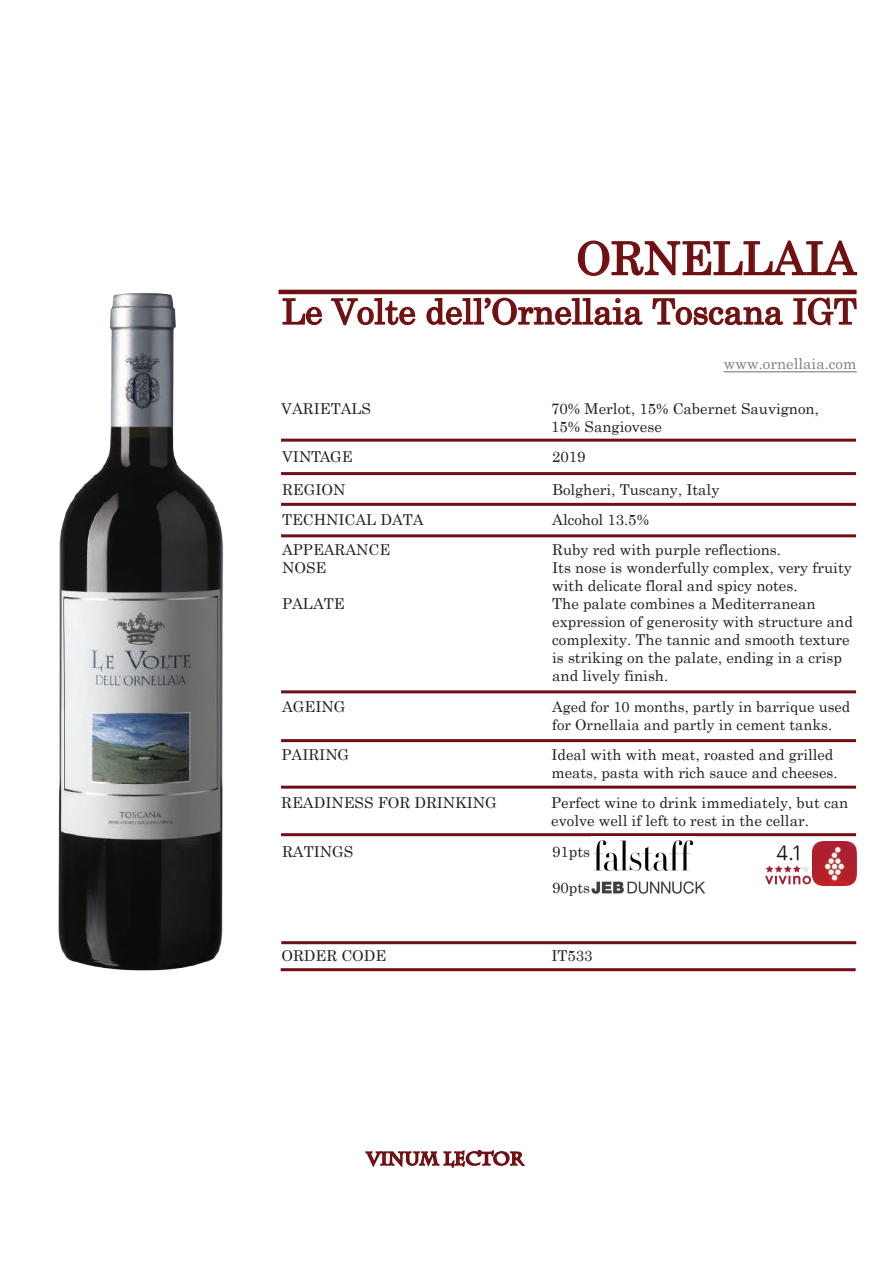
<style>
.page{position:relative;width:893px;height:1263px;background:#fff}
.page>*{position:absolute;margin:0;border:0;box-sizing:border-box;transform-origin:0 0}
.t1{font:45px "Century";color:#700f11}
.t2{font:34.5px "Century";color:#700f11}
.t3{font:700 18px "Charlemagne Std";color:#700f11}
.t4{font:15px/18px "Century";color:#231f20}
.t5{font:15px "Century";color:#79808c}
.t6{font:14.85px/17.9px "Century";color:#231f20}
.t7{font:14.7px/17.7px "Century";color:#231f20}
</style>
<div class="page">
<img style="left:765px;top:845px;width:48px;height:30px">
<hr style="left:278px;top:290px;width:579px;height:4px;background:#700f11">
<svg style="left:282px;top:298px;width:41px;height:28px"></svg>
<svg style="left:331px;top:297px;width:85px;height:29px"></svg>
<svg style="left:426px;top:297px;width:217px;height:29px"></svg>
<svg style="left:652px;top:298px;width:132px;height:28px"></svg>
<svg style="left:793px;top:297px;width:64px;height:29px"></svg>
<div style="left:281px;top:968px;width:575px;height:3px;border:2px solid #700f11"></div>
<svg style="left:577px;top:240px;width:281px;height:36px"></svg>
<svg style="left:365px;top:1149px;width:160px;height:19px"></svg>
<div style="left:281px;top:941px;width:575px;height:3px;border:2px solid #700f11"></div>
<div style="left:281px;top:472px;width:575px;height:3px;border:2px solid #700f11"></div>
<div style="left:281px;top:503px;width:575px;height:3px;border:2px solid #700f11"></div>
<div style="left:281px;top:690px;width:575px;height:3px;border:2px solid #700f11"></div>
<div style="left:281px;top:739px;width:575px;height:3px;border:2px solid #700f11"></div>
<div style="left:281px;top:786px;width:575px;height:3px;border:2px solid #700f11"></div>
<div style="left:281px;top:833px;width:575px;height:3px;border:2px solid #700f11"></div>
<div style="left:281px;top:439px;width:575px;height:3px;border:2px solid #700f11"></div>
<hr style="left:724px;top:371px;width:133px;height:1px;background:#79808c">
<div style="left:281px;top:534px;width:575px;height:3px;border:2px solid #700f11"></div>
<img style="left:765px;top:875px;width:45px;height:10px">
<img style="left:813px;top:841px;width:44px;height:44px">
<img style="left:593px;top:840px;width:101px;height:31px">
<img style="left:591px;top:881px;width:115px;height:13px">
<img style="left:58px;top:293px;width:165px;height:677px">
<h1 class="t1" style="left:576px;top:220px;width:281px">ORNELLAIA</h1>
<h2 class="t2" style="left:282px;top:282px;width:576px">Le Volte dell’Ornellaia Toscana IGT</h2>
<p class="t5" style="left:724px;top:351px;width:134px">www.ornellaia.com</p>
<p class="t4" style="left:281px;top:398px;width:91px">VARIETALS</p>
<p class="t4" style="left:551px;top:398px;width:269px">70% Merlot, 15% Cabernet Sauvignon,<br>15% Sangiovese</p>
<p class="t4" style="left:282px;top:446px;width:72px">VINTAGE</p>
<p class="t4" style="left:552px;top:446px;width:35px">2019</p>
<p class="t4" style="left:282px;top:479px;width:65px">REGION</p>
<p class="t4" style="left:552px;top:479px;width:169px">Bolgheri, Tuscany, Italy</p>
<p class="t4" style="left:282px;top:509px;width:143px">TECHNICAL DATA</p>
<p class="t4" style="left:552px;top:509px;width:98px">Alcohol 13.5%</p>
<p class="t4" style="left:282px;top:539px;width:110px">APPEARANCE</p>
<p class="t4" style="left:552px;top:539px;width:230px">Ruby red with purple reflections.</p>
<p class="t4" style="left:282px;top:557px;width:46px">NOSE</p>
<p class="t4" style="left:552px;top:557px;width:301px">Its nose is wonderfully complex, very fruity with delicate floral and spicy notes.</p>
<p class="t4" style="left:282px;top:593px;width:64px">PALATE</p>
<p class="t4" style="left:552px;top:593px;width:302px">The palate combines a Mediterranean expression of generosity with structure and complexity. The tannic and smooth texture is striking on the palate, ending in a crisp and lively finish.</p>
<p class="t4" style="left:282px;top:696px;width:65px">AGEING</p>
<p class="t7" style="left:552px;top:697px;width:300px">Aged for 10 months, partly in barrique used for Ornellaia and partly in cement tanks.</p>
<p class="t4" style="left:281px;top:744px;width:69px">PAIRING</p>
<p class="t6" style="left:551px;top:744px;width:288px">Ideal with with meat, roasted and grilled meats, pasta with rich sauce and cheeses.</p>
<p class="t4" style="left:281px;top:792px;width:217px">READINESS FOR DRINKING</p>
<p class="t4" style="left:551px;top:792px;width:298px">Perfect wine to drink immediately, but can evolve well if left to rest in the cellar.</p>
<p class="t4" style="left:282px;top:841px;width:73px">RATINGS</p>
<p class="t4" style="left:552px;top:841px;width:40px">91pts</p>
<p class="t4" style="left:552px;top:877px;width:40px">90pts</p>
<p class="t4" style="left:281px;top:945px;width:107px">ORDER CODE</p>
<p class="t4" style="left:551px;top:945px;width:43px">IT533</p>
<p class="t3" style="left:367px;top:1148px;width:158px">VINUM LECTOR</p>
</div>
